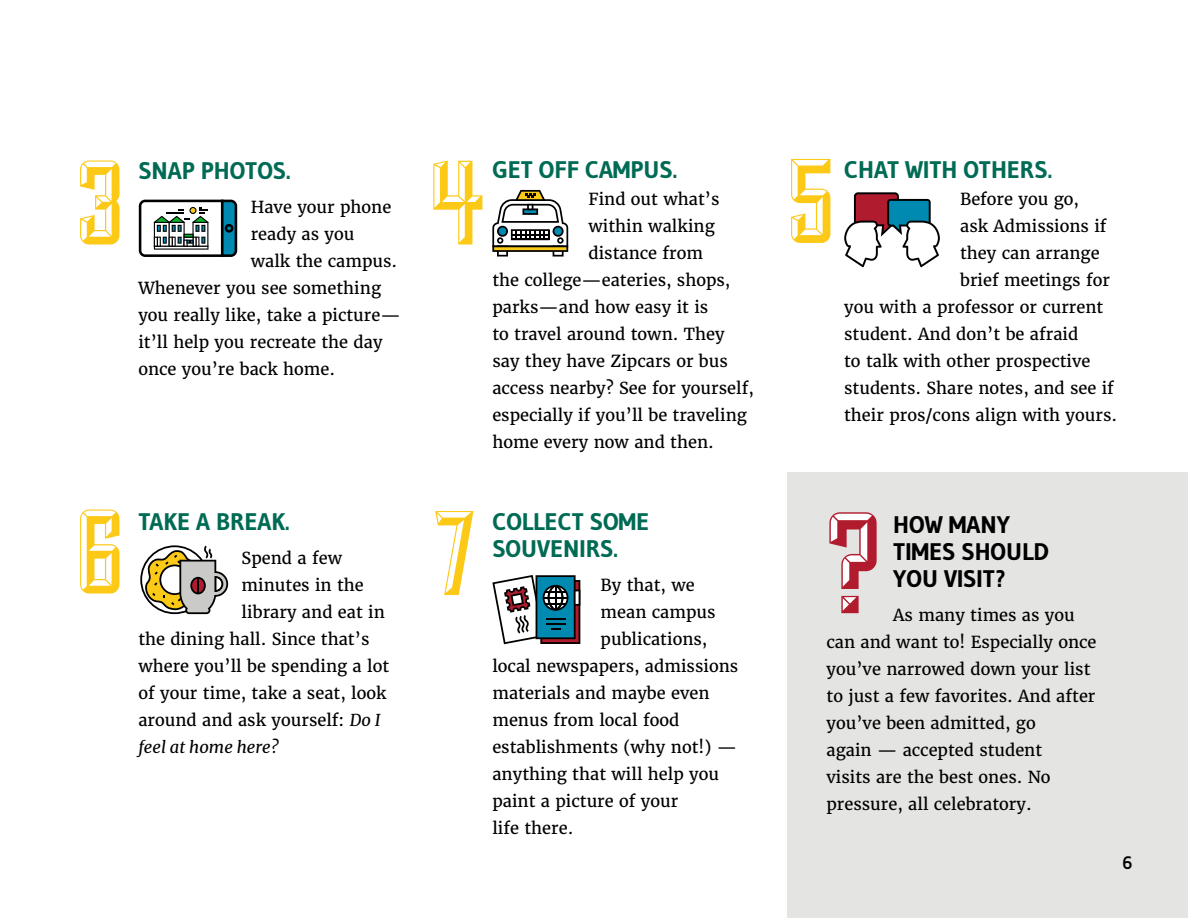
<style>
.page{position:relative;width:1188px;height:918px;background:#fff}
.page>*{position:absolute;margin:0;border:0;box-sizing:border-box;transform-origin:0 0}
.t1{font:144.3px "Sullivan Fill";color:#fff}
.t2{font:120px "Sullivan Bevel";color:#fcc917}
.t3{font:700 24px/27px "Gudea";color:#006b54}
.t4{font:700 24px/27px "Gudea";color:#000}
.t5{font:700 18px "Gudea";color:#000}
.t6{font:16.5px/27px "Merriweather";color:#000}
.t7{font:italic 16.5px "Merriweather";color:#000}
.s1{font-style:italic}
</style>
<div class="page">
<svg style="left:139px;top:200px;width:98px;height:57px"></svg>
<div style="left:788px;top:472px;width:400px;height:446px;background:#e4e4e3"></div>
<svg style="left:492px;top:190px;width:76px;height:67px"></svg>
<svg style="left:844px;top:192px;width:96px;height:75px"></svg>
<svg style="left:140px;top:545px;width:88px;height:69px"></svg>
<svg style="left:492px;top:575px;width:88px;height:69px"></svg>
<h2 class="t2" style="left:430px;top:146px;width:55px">4</h2>
<h2 class="t2" style="left:787px;top:144px;width:48px">5</h2>
<h2 class="t2" style="left:76px;top:146px;width:48px">3</h2>
<h3 class="t3" style="left:844px;top:156px;width:209px">CHAT WITH OTHERS.</h3>
<h3 class="t3" style="left:492px;top:156px;width:186px">GET OFF CAMPUS.</h3>
<p class="t6" style="left:588px;top:185px;width:133px">Find out what’s</p>
<p class="t6" style="left:588px;top:212px;width:128px">within walking</p>
<p class="t6" style="left:588px;top:239px;width:116px">distance from</p>
<p class="t6" style="left:492px;top:266px;width:240px">the college—eateries, shops,</p>
<p class="t6" style="left:492px;top:293px;width:217px">parks—and how easy it is</p>
<p class="t6" style="left:492px;top:320px;width:234px">to travel around town. They</p>
<p class="t6" style="left:492px;top:347px;width:237px">say they have Zipcars or bus</p>
<p class="t6" style="left:492px;top:374px;width:263px">access nearby? See for yourself,</p>
<p class="t6" style="left:492px;top:401px;width:256px">especially if you’ll be traveling</p>
<p class="t6" style="left:492px;top:428px;width:223px">home every now and then.</p>
<h3 class="t3" style="left:138px;top:157px;width:154px">SNAP PHOTOS.</h3>
<p class="t6" style="left:251px;top:194px;width:142px">Have your phone</p>
<p class="t6" style="left:251px;top:221px;width:105px">ready as you</p>
<p class="t6" style="left:251px;top:248px;width:148px">walk the campus.</p>
<p class="t6" style="left:138px;top:275px;width:244px">Whenever you see something</p>
<p class="t6" style="left:138px;top:302px;width:264px">you really like, take a picture—</p>
<p class="t6" style="left:138px;top:329px;width:246px">it’ll help you recreate the day</p>
<p class="t6" style="left:138px;top:356px;width:198px">once you’re back home.</p>
<p class="t6" style="left:960px;top:185px;width:120px">Before you go,</p>
<p class="t6" style="left:960px;top:212px;width:148px">ask Admissions if</p>
<p class="t6" style="left:960px;top:239px;width:141px">they can arrange</p>
<p class="t6" style="left:960px;top:266px;width:151px">brief meetings for</p>
<p class="t6" style="left:844px;top:293px;width:261px">you with a professor or current</p>
<p class="t6" style="left:844px;top:320px;width:236px">student. And don’t be afraid</p>
<p class="t6" style="left:844px;top:347px;width:248px">to talk with other prospective</p>
<p class="t6" style="left:844px;top:374px;width:271px">students. Share notes, and see if</p>
<p class="t6" style="left:844px;top:401px;width:275px">their pros/cons align with yours.</p>
<h2 class="t2" style="left:76px;top:495px;width:48px">6</h2>
<h3 class="t3" style="left:138px;top:508px;width:153px">TAKE A BREAK.</h3>
<p class="t6" style="left:242px;top:544px;width:102px">Spend a few</p>
<p class="t6" style="left:242px;top:571px;width:124px">minutes in the</p>
<p class="t6" style="left:242px;top:598px;width:145px">library and eat in</p>
<p class="t6" style="left:138px;top:625px;width:233px">the dining hall. Since that’s</p>
<p class="t6" style="left:138px;top:652px;width:252px">where you’ll be spending a lot</p>
<p class="t6" style="left:138px;top:679px;width:250px">of your time, take a seat, look</p>
<p class="t6" style="left:138px;top:706px;width:244px">around and ask yourself: <span class="s1">Do I</span></p>
<p class="t7" style="left:138px;top:735px;width:142px">feel at home here?</p>
<h2 class="t2" style="left:433px;top:496px;width:45px">7</h2>
<h3 class="t3" style="left:492px;top:508px;width:158px">COLLECT SOME<br>SOUVENIRS.</h3>
<p class="t6" style="left:601px;top:571px;width:96px">By that, we</p>
<p class="t6" style="left:601px;top:598px;width:116px">mean campus</p>
<p class="t6" style="left:601px;top:625px;width:108px">publications,</p>
<p class="t6" style="left:492px;top:652px;width:247px">local newspapers, admissions</p>
<p class="t6" style="left:492px;top:679px;width:219px">materials and maybe even</p>
<p class="t6" style="left:492px;top:706px;width:188px">menus from local food</p>
<p class="t6" style="left:492px;top:733px;width:246px">establishments (why not!) —</p>
<p class="t6" style="left:492px;top:760px;width:228px">anything that will help you</p>
<p class="t6" style="left:492px;top:787px;width:187px">paint a picture of your</p>
<p class="t6" style="left:492px;top:814px;width:82px">life there.</p>
<h1 class="t1" style="left:825px;top:494px;width:57px">?</h1>
<h3 class="t4" style="left:893px;top:511px;width:157px">HOW MANY<br>TIMES SHOULD<br>YOU VISIT?</h3>
<p class="t6" style="left:827px;top:602px;width:272px;text-indent:67px">As many times as you can and want to! Especially once you’ve narrowed down your list to just a few favorites. And after you’ve been admitted, go<br>again — accepted student<br>visits are the best ones. No pressure, all celebratory.</p>
<p class="t5" style="left:1122px;top:852px;width:12px">6</p>
</div>
